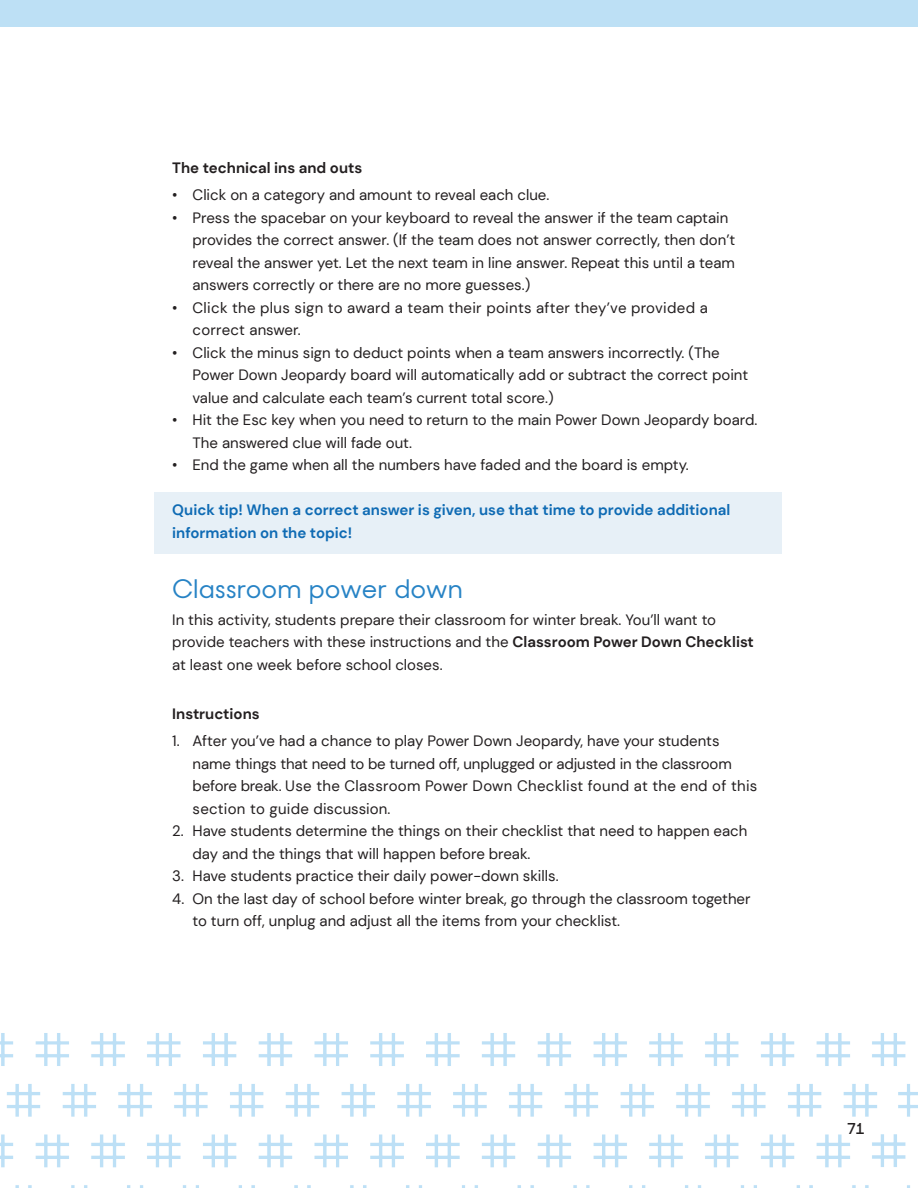
<style>
.page{position:relative;width:918px;height:1188px;background:#fff}
.page>*{position:absolute;margin:0;border:0;box-sizing:border-box;transform-origin:0 0}
.Subheader{font:500 25.5px "Sharp Sans Display No 2";color:#2783c5}
.Body_Copy_Reg{font:15px/22.5px "DM Sans";color:#231f20}
.Body_Copy_Reg-2{font:700 15px/22.5px "DM Sans";color:#0f6bb4}
.Body_Copy_Reg-3{font:15px/22.5px "DM Sans";letter-spacing:.02em;color:#231f20}
.Body_Copy_Reg-4{font:700 15px "DM Sans";color:#231f20}
.t1{font:600 15px "Sharp Sans Display No 1";color:#231f20}
.s1{font-weight:700}
</style>
<div class="page">
<img style="left:0;top:492px;width:918px;height:696px">
<div style="left:154px;top:492px;width:627px;height:62px;background:#e7f0f7"></div>
<div style="left:0;top:0;width:918px;height:27px;background:#bde0f5"></div>
<p class="Body_Copy_Reg-4" style="left:172px;top:158px;width:192px">The technical ins and outs</p>
<p class="Body_Copy_Reg" style="left:172px;top:184px;width:379px">• Click on a category and amount to reveal each clue.</p>
<p class="Body_Copy_Reg" style="left:193px;top:206px;width:544px;text-indent:-20px">• Press the spacebar on your keyboard to reveal the answer if the team captain provides the correct answer. (If the team does not answer correctly, then don’t reveal the answer yet. Let the next team in line answer. Repeat this until a team answers correctly or there are no more guesses.)</p>
<p class="Body_Copy_Reg-3" style="left:193px;top:296px;width:517px;text-indent:-20px">• Click the plus sign to award a team their points after they’ve provided a correct answer.</p>
<p class="Body_Copy_Reg" style="left:193px;top:341px;width:557px;text-indent:-20px">• Click the minus sign to deduct points when a team answers incorrectly. (The<br>Power Down Jeopardy board will automatically add or subtract the correct point value and calculate each team’s current total score.)</p>
<p class="Body_Copy_Reg" style="left:193px;top:409px;width:566px;text-indent:-20px">• Hit the Esc key when you need to return to the main Power Down Jeopardy board.<br>The answered clue will fade out.</p>
<p class="Body_Copy_Reg" style="left:172px;top:454px;width:518px">• End the game when all the numbers have faded and the board is empty.</p>
<p class="Body_Copy_Reg-2" style="left:172px;top:499px;width:560px">Quick tip! When a correct answer is given, use that time to provide additional information on the topic!</p>
<p class="Subheader" style="left:172px;top:567px;width:292px">Classroom power down</p>
<p class="Body_Copy_Reg" style="left:172px;top:608px;width:583px">In this activity, students prepare their classroom for winter break. You’ll want to provide teachers with these instructions and the <span class="s1">Classroom Power Down Checklist </span>at least one week before school closes.</p>
<p class="Body_Copy_Reg-4" style="left:172px;top:704px;width:89px">Instructions</p>
<p class="Body_Copy_Reg" style="left:193px;top:730px;width:566px;text-indent:-20px">1. After you’ve had a chance to play Power Down Jeopardy, have your students name things that need to be turned off, unplugged or adjusted in the classroom before break. Use the Classroom Power Down Checklist found at the end of this section to guide discussion.</p>
<p class="Body_Copy_Reg" style="left:193px;top:820px;width:556px;text-indent:-20px">2. Have students determine the things on their checklist that need to happen each day and the things that will happen before break.</p>
<p class="Body_Copy_Reg" style="left:172px;top:865px;width:388px">3. Have students practice their daily power-down skills.</p>
<p class="Body_Copy_Reg" style="left:193px;top:887px;width:560px;text-indent:-20px">4. On the last day of school before winter break, go through the classroom together to turn off, unplug and adjust all the items from your checklist.</p>
<p class="t1" style="left:847px;top:1117px;width:19px">71</p>
</div>
